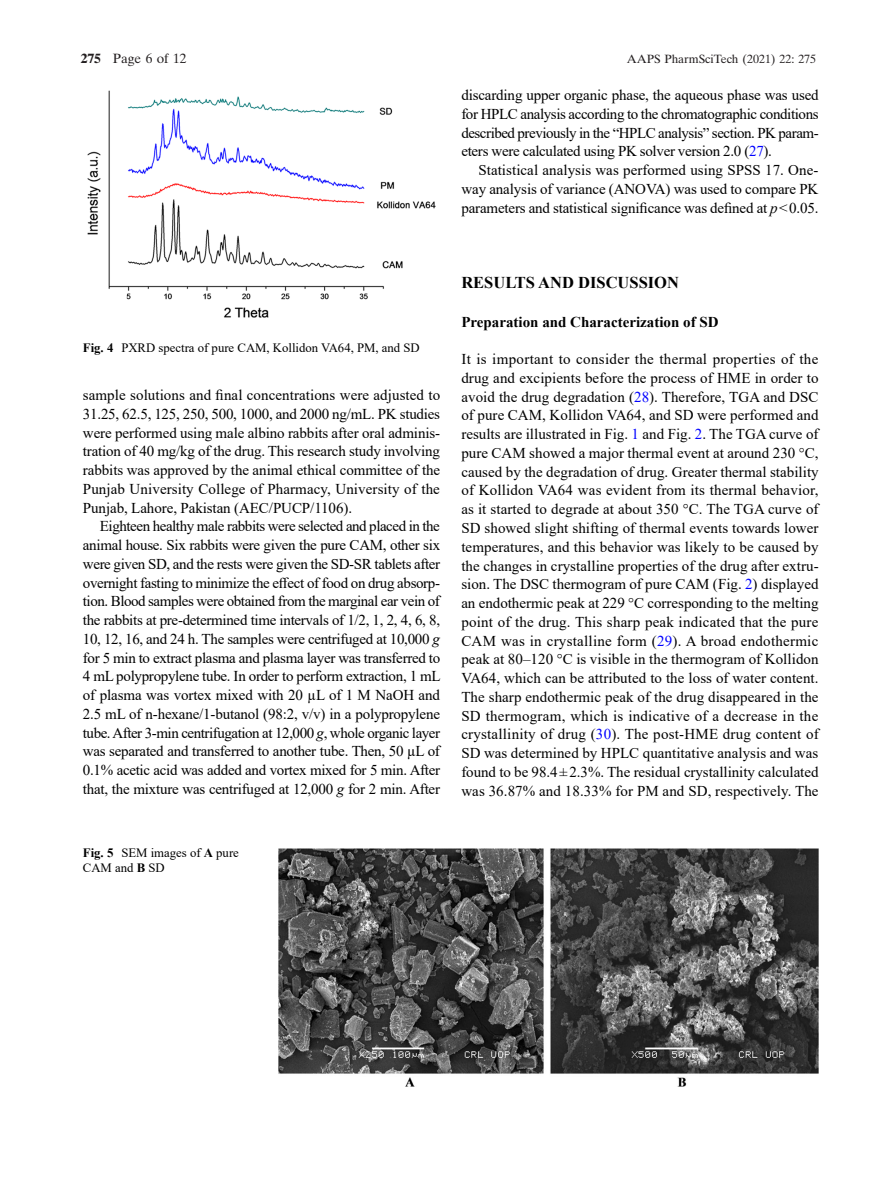
<style>
.page{position:relative;width:893px;height:1187px;background:#fff}
.page>*{position:absolute;margin:0;border:0;box-sizing:border-box;transform-origin:0 0}
.t1{font:16.5px "Times New Roman PS Bold MT2";color:#000}
.t2{font:15px/18.8px "Times New Roman PSMT2";color:#000;text-align:justify}
.t3{font:15px/18.8px "Times New Roman";color:#000;text-align:justify}
.t4{font:15px/18.8px "Times New Roman";letter-spacing:-.03em;color:#000}
.t5{font:15px "Times New Roman PS Bold MT2";color:#000}
.t6{font:13.5px "Times Ten Unic";color:#231f20}
.t7{font:12.75px "Times New Roman";color:#000}
.t8{font:12.75px/15px "Times New Roman PSMT2";color:#000}
.t9{font:12px "Times Ten Unic";color:#231f20}
.s1{font-weight:700}
.s2{color:#00f}
.s3{font-family:"Times New Roman PSMT2"}
.s4{font-style:italic}
.s5{font-family:"Times New Roman PS Bold MT2"}
.s6{font-family:"Times New Roman";font-style:italic}
.s7{font-family:"Times New Roman";color:#00f}
</style>
<div class="page">
<img style="left:87px;top:90px;width:349px;height:227px">
<img style="left:279px;top:848px;width:540px;height:238px">
<p class="t6" style="left:81px;top:53px;width:107px"><span class="s1">275</span> Page 6 of 12</p>
<p class="t9" style="left:627px;top:54px;width:191px">AAPS PharmSciTech (2021) 22: 275</p>
<p class="t2" style="left:461px;top:85px;width:359px">discarding upper organic phase, the aqueous phase was used</p>
<p class="t3" style="left:461px;top:104px;width:359px">for HPLC analysis according to the chromatographic conditions described previously in the “HPLC analysis” section. PK param&shy;eters were calculated using PK solver version 2.0 (<span class="s2">27</span><span class="s3">).</span></p>
<p class="t3" style="left:461px;top:160px;width:359px;text-indent:17px">Statistical analysis was performed using SPSS 17. One&shy;way analysis of variance (ANOVA) was used to compare PK parameters and statistical significance was defined at <span class="s4">p</span><span class="s3">&lt;0.05.</span></p>
<p class="t7" style="left:83px;top:338px;width:338px"><span class="s5">Fig. 4</span> PXRD spectra of pure CAM, Kollidon VA64, PM, and SD</p>
<p class="t3" style="left:83px;top:385px;width:359px">sample solutions and final concentrations were adjusted to<br>31.25, 62.5, 125, 250, 500, 1000, and 2000 ng/mL. PK studies</p>
<p class="t2" style="left:83px;top:422px;width:359px">were performed using male albino rabbits after oral adminis-</p>
<p class="t3" style="left:83px;top:441px;width:359px">tration of 40 mg/kg of the drug. This research study involving</p>
<p class="t2" style="left:83px;top:460px;width:359px">rabbits was approved by the animal ethical committee of the</p>
<p class="t3" style="left:83px;top:479px;width:358px">Punjab University College of Pharmacy, University of the<br>Punjab, Lahore, Pakistan (AEC/PUCP/1106).</p>
<p class="t2" style="left:83px;top:516px;width:359px;text-indent:17px">Eighteen healthy male rabbits were selected and placed in the animal house. Six rabbits were given the pure CAM, other six were given SD, and the rests were given the SD-SR tablets after</p>
<p class="t4" style="left:83px;top:572px;width:359px">overnight fasting to minimize the effect of food on drug absorp&shy;tion. Blood samples were obtained from the marginal ear vein of</p>
<p class="t2" style="left:83px;top:610px;width:359px">the rabbits at pre-determined time intervals of 1/2, 1, 2, 4, 6, 8, 10, 12, 16, and 24 h. The samples were centrifuged at 10,000 <span class="s6">g </span>for 5 min to extract plasma and plasma layer was transferred to 4 mL polypropylene tube. In order to perform extraction, 1 mL</p>
<p class="t3" style="left:83px;top:685px;width:359px">of plasma was vortex mixed with 20 µL of 1 M NaOH and</p>
<p class="t2" style="left:83px;top:704px;width:359px">2.5 mL of n-hexane/1-butanol (98:2, v/v) in a polypropylene</p>
<p class="t3" style="left:83px;top:722px;width:359px">tube. After 3-min centrifugation at 12,000 <span class="s4">g</span><span class="s3">, whole organic layer </span>was separated and transferred to another tube. Then, 50 µL of 0.1% acetic acid was added and vortex mixed for 5 min. After</p>
<p class="t2" style="left:83px;top:779px;width:359px">that, the mixture was centrifuged at 12,000 <span class="s6">g</span> for 2 min. After</p>
<p class="t8" style="left:83px;top:845px;width:157px"><span class="s5">Fig. 5</span> SEM images of <span class="s5">A</span> pure<br>CAM and <span class="s5">B</span> SD</p>
<p class="t1" style="left:461px;top:271px;width:219px">RESULTS AND DISCUSSION</p>
<p class="t5" style="left:461px;top:311px;width:259px">Preparation and Characterization of SD</p>
<p class="t2" style="left:461px;top:349px;width:359px">It is important to consider the thermal properties of the drug and excipients before the process of HME in order to avoid the drug degradation (<span class="s2">28</span>). Therefore, TGA and DSC of pure CAM, Kollidon VA64, and SD were performed and results are illustrated in Fig. <span class="s2">1</span> and Fig. <span class="s2">2</span>. The TGA curve of</p>
<p class="t3" style="left:461px;top:443px;width:359px">pure CAM showed a major thermal event at around 230 °C,</p>
<p class="t2" style="left:461px;top:462px;width:359px">caused by the degradation of drug. Greater thermal stability of Kollidon VA64 was evident from its thermal behavior,</p>
<p class="t3" style="left:461px;top:499px;width:359px">as it started to degrade at about 350 °C. The TGA curve of</p>
<p class="t2" style="left:461px;top:518px;width:359px">SD showed slight shifting of thermal events towards lower</p>
<p class="t3" style="left:461px;top:537px;width:359px">temperatures, and this behavior was likely to be caused by</p>
<p class="t2" style="left:461px;top:555px;width:359px">the changes in crystalline properties of the drug after extru&shy;sion. The DSC thermogram of pure CAM (Fig. <span class="s2">2</span>) displayed</p>
<p class="t3" style="left:461px;top:593px;width:359px">an endothermic peak at 229 °C corresponding to the melting point of the drug. This sharp peak indicated that the pure</p>
<p class="t2" style="left:461px;top:630px;width:359px">CAM was in crystalline form (<span class="s2">29</span>). A broad endothermic</p>
<p class="t3" style="left:461px;top:649px;width:359px">peak at 80–120 °C is visible in the thermogram of Kollidon</p>
<p class="t2" style="left:461px;top:668px;width:359px">VA64, which can be attributed to the loss of water content.</p>
<p class="t3" style="left:461px;top:687px;width:359px">The sharp endothermic peak of the drug disappeared in the</p>
<p class="t2" style="left:461px;top:705px;width:359px">SD thermogram, which is indicative of a decrease in the crystallinity of drug (<span class="s7">30</span>). The post-HME drug content of</p>
<p class="t3" style="left:461px;top:743px;width:359px">SD was determined by HPLC quantitative analysis and was found to be 98.4±2.3%. The residual crystallinity calculated was 36.87% and 18.33% for PM and SD, respectively. The</p>
</div>
